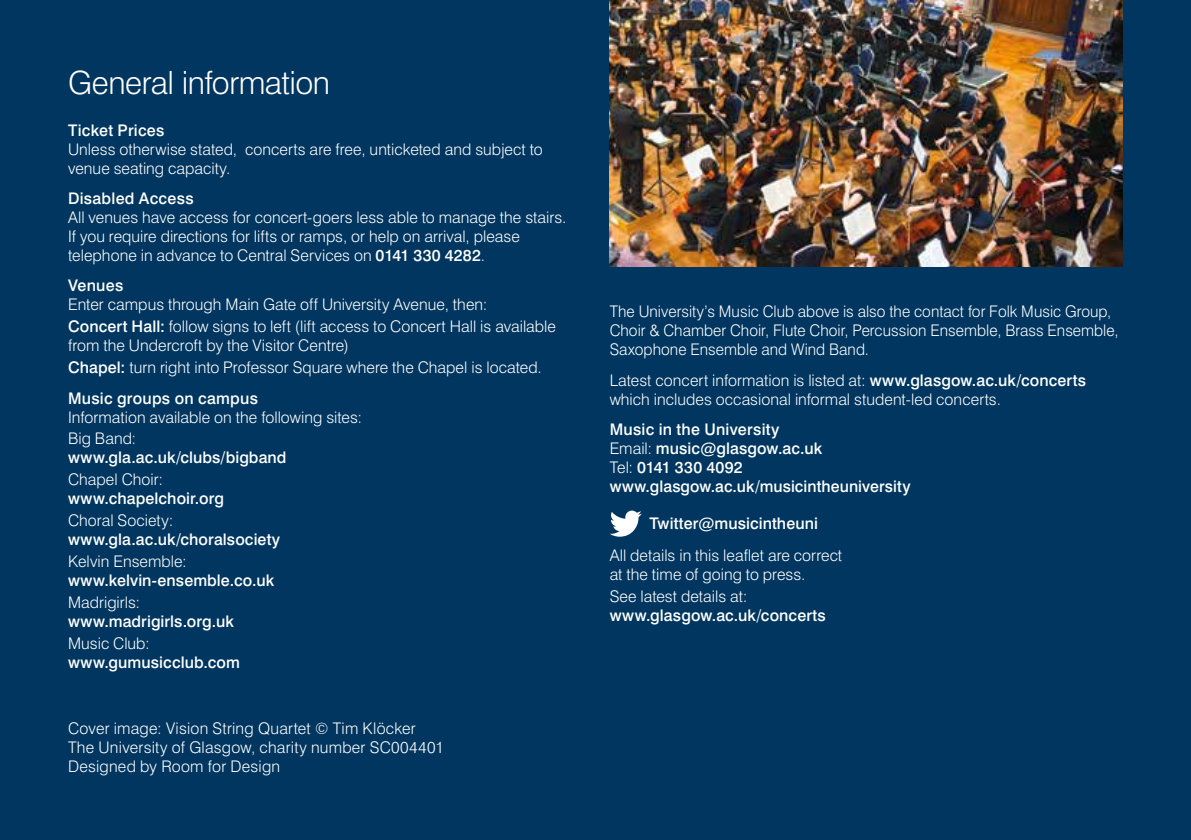
<style>
.page{position:relative;width:1191px;height:840px;background:#fff}
.page>*{position:absolute;margin:0;border:0;box-sizing:border-box;transform-origin:0 0}
.t1{font:300 32px "Swiss 721 BT";letter-spacing:-.015em;color:#fff}
.t2{font:300 16px/19px "Swiss 721 BT";letter-spacing:.005em;color:#fff}
.t3{font:500 16px/19px "Swiss 721 BT";letter-spacing:.005em;color:#fff}
.s1{font-weight:500}
.s2{font-weight:300}
</style>
<div class="page">
<div style="left:0;top:0;width:1191px;height:839px;background:#00365f"></div>
<img style="left:609px;top:0;width:514px;height:266px">
<svg style="left:610px;top:510px;width:32px;height:26px"></svg>
<h1 class="t1" style="left:68px;top:63px;width:264px">General information</h1>
<p class="t3" style="left:68px;top:120px;width:98px">Ticket Prices</p>
<p class="t2" style="left:68px;top:139px;width:476px">Unless otherwise stated, concerts are free, unticketed and subject to venue seating capacity.</p>
<p class="t3" style="left:68px;top:188px;width:127px">Disabled Access</p>
<p class="t2" style="left:68px;top:207px;width:500px">All venues have access for concert-goers less able to manage the stairs.<br>If you require directions for lifts or ramps, or help on arrival, please telephone in advance to Central Services on <span class="s1">0141 330 4282</span>.</p>
<p class="t3" style="left:68px;top:276px;width:57px">Venues</p>
<p class="t2" style="left:68px;top:293px;width:489px;line-height:21.8px">Enter campus through Main Gate off University Avenue, then:<br><span class="s1">Concert Hall:</span> follow signs to left (lift access to Concert Hall is available</p>
<p class="t2" style="left:68px;top:334px;width:475px;line-height:21.8px">from the Undercroft by the Visitor Centre)<br><span class="s1">Chapel:</span> turn right into Professor Square where the Chapel is located.</p>
<p class="t3" style="left:68px;top:388px;width:191px">Music groups on campus</p>
<p class="t2" style="left:68px;top:405px;width:295px;line-height:21.8px">Information available on the following sites:<br>Big Band:</p>
<p class="t3" style="left:68px;top:448px;width:220px">www.gla.ac.uk/clubs/bigband</p>
<p class="t2" style="left:68px;top:469px;width:97px">Chapel Choir:</p>
<p class="t3" style="left:68px;top:488px;width:158px">www.chapelchoir.org</p>
<p class="t2" style="left:68px;top:510px;width:107px">Choral Society:</p>
<p class="t3" style="left:68px;top:529px;width:214px">www.gla.ac.uk/choralsociety</p>
<p class="t2" style="left:68px;top:551px;width:120px">Kelvin Ensemble:</p>
<p class="t3" style="left:68px;top:570px;width:208px">www.kelvin-ensemble.co.uk</p>
<p class="t2" style="left:68px;top:592px;width:74px">Madrigirls:</p>
<p class="t3" style="left:68px;top:611px;width:167px">www.madrigirls.org.uk</p>
<p class="t2" style="left:68px;top:633px;width:83px">Music Club:</p>
<p class="t3" style="left:68px;top:652px;width:173px">www.gumusicclub.com</p>
<p class="t2" style="left:68px;top:718px;width:377px">Cover image: Vision String Quartet © Tim Klöcker<br>The University of Glasgow, charity number SC004401<br>Designed by Room for Design</p>
<p class="t2" style="left:609px;top:302px;width:510px">The University’s Music Club above is also the contact for Folk Music Group,<br>Choir &amp; Chamber Choir, Flute Choir, Percussion Ensemble, Brass Ensemble,<br>Saxophone Ensemble and Wind Band.</p>
<p class="t2" style="left:609px;top:370px;width:478px">Latest concert information is listed at: <span class="s1">www.glasgow.ac.uk/concerts </span>which includes occasional informal student-led concerts.</p>
<p class="t3" style="left:609px;top:419px;width:302px">Music in the University<br><span class="s2">Email:</span> music@glasgow.ac.uk<br><span class="s2">Tel:</span> 0141 330 4092 www.glasgow.ac.uk/musicintheuniversity</p>
<p class="t3" style="left:649px;top:513px;width:170px">Twitter@musicintheuni</p>
<p class="t2" style="left:609px;top:545px;width:234px">All details in this leaflet are correct at the time of going to press.</p>
<p class="t2" style="left:609px;top:586px;width:139px">See latest details at:</p>
<p class="t3" style="left:609px;top:605px;width:218px">www.glasgow.ac.uk/concerts</p>
</div>
